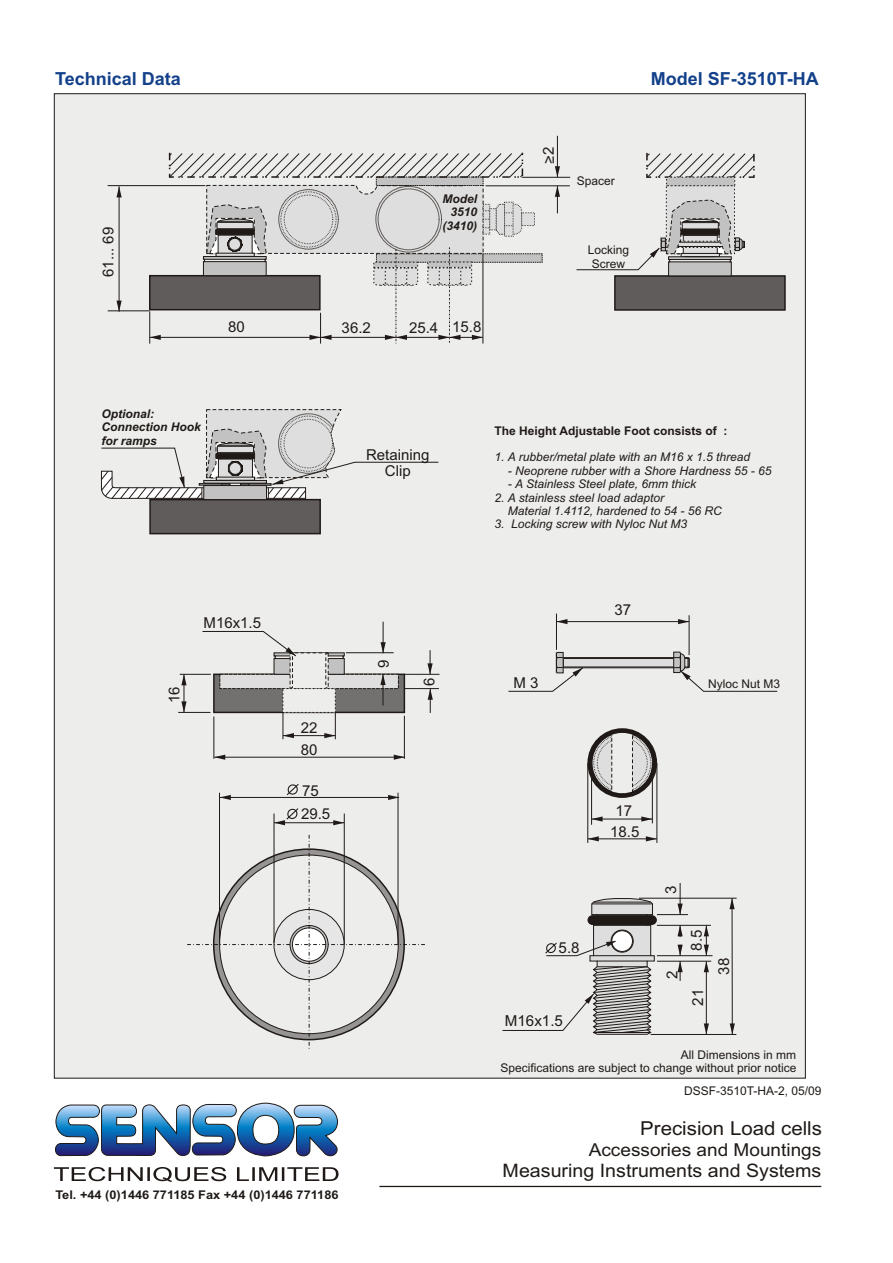
<style>
.page{position:relative;width:893px;height:1263px;background:#fff}
.page>*{position:absolute;margin:0;border:0;box-sizing:border-box;transform-origin:0 0}
.t1{font:19.2px "Arial";color:#1f1a17;scale:1.07 1}
.t2{font:18.6px "Arial";color:#1f1a17;scale:1.06 1}
.t3{font:700 18px "Arial";color:#12408a}
.t4{font:17.7px "Arial";color:#1f1a17;scale:1.07 1}
.t5{font:15.15px "Arial";color:#1f1a17}
.t6{font:15px/23.2px "Arial";color:#1f1a17;text-align:center}
.t7{font:italic 12px/13.4px "Arial";color:#1f1a17}
.t8{font:12px/13.4px "Arial";color:#1f1a17;text-align:center}
.t9{font:italic 700 12px/13.4px "Arial";color:#1f1a17}
.t10{font:700 12px "Arial";color:#1f1a17;scale:1.06 1}
.t11{font:700 12px "Arial";color:#1f1a17}
</style>
<div class="page">
<div style="left:54px;top:93px;width:752px;height:985px;background:#ededeb"></div>
<hr style="left:214px;top:716px;width:1px;height:43px;background:#1f1a17">
<hr style="left:404px;top:716px;width:1px;height:43px;background:#1f1a17">
<hr style="left:214px;top:757px;width:191px;height:1px;background:#1f1a17">
<svg style="left:214px;top:755px;width:11px;height:5px"></svg>
<svg style="left:394px;top:755px;width:11px;height:5px"></svg>
<hr style="left:180px;top:674px;width:31px;height:1px;background:#1f1a17">
<hr style="left:178px;top:712px;width:32px;height:1px;background:#1f1a17">
<hr style="left:184px;top:674px;width:1px;height:38px;background:#1f1a17">
<svg style="left:181px;top:674px;width:6px;height:11px"></svg>
<svg style="left:181px;top:701px;width:6px;height:11px"></svg>
<hr style="left:404px;top:674px;width:35px;height:1px;background:#1f1a17">
<hr style="left:404px;top:688px;width:35px;height:1px;background:#1f1a17">
<svg style="left:286px;top:783px;width:14px;height:13px"></svg>
<hr style="left:274px;top:813px;width:1px;height:130px;background:#1f1a17">
<hr style="left:344px;top:813px;width:1px;height:131px;background:#1f1a17">
<hr style="left:219px;top:793px;width:1px;height:151px;background:#1f1a17">
<hr style="left:398px;top:793px;width:1px;height:151px;background:#1f1a17">
<hr style="left:220px;top:797px;width:179px;height:1px;background:#1f1a17">
<svg style="left:220px;top:795px;width:11px;height:5px"></svg>
<svg style="left:388px;top:795px;width:11px;height:5px"></svg>
<hr style="left:274px;top:822px;width:70px;height:1px;background:#1f1a17">
<svg style="left:274px;top:807px;width:26px;height:18px"></svg>
<svg style="left:333px;top:820px;width:11px;height:5px"></svg>
<svg style="left:187px;top:835px;width:240px;height:216px;background:#dededc"></svg>
<svg style="left:592px;top:732px;width:61px;height:62px;background:#c6c6c5"></svg>
<div style="left:597px;top:738px;width:50px;height:50px;border:1px dashed #1f1a17;border-radius:50%"></div>
<svg style="left:611px;top:734px;width:22px;height:58px"></svg>
<div style="left:587px;top:728px;width:70px;height:70px;border:5px solid #1f1a17;border-radius:50%"></div>
<hr style="left:639px;top:898px;width:98px;height:1px;background:#1f1a17">
<hr style="left:651px;top:1034px;width:85px;height:1px;background:#1f1a17">
<hr style="left:732px;top:898px;width:1px;height:136px;background:#1f1a17">
<svg style="left:729px;top:898px;width:6px;height:11px"></svg>
<svg style="left:730px;top:1023px;width:5px;height:11px"></svg>
<hr style="left:657px;top:961px;width:54px;height:1px;background:#1f1a17">
<hr style="left:706px;top:961px;width:1px;height:73px;background:#1f1a17">
<svg style="left:704px;top:1023px;width:5px;height:11px"></svg>
<hr style="left:657px;top:925px;width:54px;height:1px;background:#1f1a17">
<hr style="left:706px;top:925px;width:1px;height:31px;background:#1f1a17">
<svg style="left:704px;top:925px;width:5px;height:11px"></svg>
<svg style="left:704px;top:945px;width:5px;height:27px"></svg>
<hr style="left:657px;top:955px;width:56px;height:1px;background:#1f1a17">
<svg style="left:677px;top:925px;width:6px;height:12px"></svg>
<svg style="left:677px;top:945px;width:6px;height:36px"></svg>
<hr style="left:680px;top:883px;width:1px;height:31px;background:#1f1a17">
<svg style="left:677px;top:903px;width:6px;height:11px"></svg>
<hr style="left:657px;top:914px;width:31px;height:1px;background:#1f1a17">
<hr style="left:587px;top:763px;width:1px;height:80px;background:#1f1a17">
<hr style="left:657px;top:763px;width:1px;height:80px;background:#1f1a17">
<hr style="left:591px;top:763px;width:1px;height:62px;background:#1f1a17">
<hr style="left:652px;top:763px;width:1px;height:60px;background:#1f1a17">
<hr style="left:592px;top:819px;width:60px;height:1px;background:#1f1a17">
<svg style="left:591px;top:816px;width:12px;height:6px"></svg>
<svg style="left:641px;top:816px;width:11px;height:6px"></svg>
<hr style="left:588px;top:838px;width:69px;height:1px;background:#1f1a17">
<svg style="left:588px;top:836px;width:11px;height:5px"></svg>
<svg style="left:646px;top:836px;width:11px;height:5px"></svg>
<svg style="left:502px;top:898px;width:153px;height:137px;background:#d0d0ce"></svg>
<svg style="left:427px;top:650px;width:6px;height:24px"></svg>
<svg style="left:428px;top:689px;width:5px;height:24px"></svg>
<hr style="left:556px;top:614px;width:1px;height:36px;background:#1f1a17">
<hr style="left:689px;top:615px;width:1px;height:40px;background:#1f1a17">
<hr style="left:556px;top:621px;width:133px;height:1px;background:#1f1a17">
<svg style="left:557px;top:619px;width:10px;height:5px"></svg>
<svg style="left:678px;top:619px;width:11px;height:5px"></svg>
<svg style="left:508px;top:650px;width:269px;height:42px;background:#dcdbd9"></svg>
<hr style="left:383px;top:622px;width:1px;height:31px;background:#1f1a17">
<svg style="left:202px;top:631px;width:204px;height:108px;background:#cbcac8"></svg>
<hr style="left:522px;top:177px;width:48px;height:1px;background:#1f1a17">
<hr style="left:485px;top:186px;width:85px;height:1px;background:#1f1a17">
<hr style="left:557px;top:136px;width:1px;height:41px;background:#1f1a17">
<svg style="left:555px;top:186px;width:5px;height:27px"></svg>
<svg style="left:553px;top:156px;width:7px;height:21px"></svg>
<div style="left:588px;top:915px;width:68px;height:10px;background:#1f1a17;border:1px solid #1f1a17;border-radius:5px"></div>
<svg style="left:101px;top:409px;width:338px;height:126px;background:#c9c8c7"></svg>
<hr style="left:108px;top:185px;width:97px;height:1px;background:#1f1a17">
<hr style="left:108px;top:311px;width:41px;height:1px;background:#1f1a17">
<hr style="left:119px;top:186px;width:1px;height:126px;background:#1f1a17">
<svg style="left:116px;top:186px;width:6px;height:11px"></svg>
<svg style="left:116px;top:301px;width:6px;height:11px"></svg>
<svg style="left:576px;top:153px;width:210px;height:158px;background:#c2c0bf"></svg>
<svg style="left:148px;top:153px;width:395px;height:191px;background:#cecdcc"></svg>
<hr style="left:379px;top:1186px;width:442px;height:1px;background:#1f1a17">
<svg style="left:54px;top:1167px;width:284px;height:15px"></svg>
<svg style="left:55px;top:1102px;width:283px;height:55px"></svg>
<h3 class="t3" style="left:55px;top:72px;width:127px">Technical Data</h3>
<h3 class="t3" style="left:651px;top:72px;width:170px">Model SF-3510T-HA</h3>
<p class="t6" style="left:98px;top:277px;width:52px;rotate:-90deg">61... 69</p>
<p class="t9" style="left:442px;top:193px;width:36px;text-align:right">Model<br>3510 (3410)</p>
<p class="t6" style="left:228px;top:317px;width:18px">80</p>
<p class="t6" style="left:342px;top:317px;width:31px">36.2</p>
<p class="t6" style="left:409px;top:317px;width:74px">25.4 15.8</p>
<p class="t6" style="left:538px;top:164px;width:19px;rotate:-90deg">&gt;2</p>
<p class="t8" style="left:577px;top:175px;width:40px">Spacer</p>
<p class="t8" style="left:588px;top:245px;width:43px">Locking<br>Screw</p>
<p class="t9" style="left:101px;top:408px;width:101px">Optional:<br>Connection Hook for ramps</p>
<p class="t6" style="left:366px;top:447px;width:65px;line-height:16.8px">Retaining<br>Clip</p>
<p class="t6" style="left:164px;top:703px;width:18px;rotate:-90deg">16</p>
<p class="t6" style="left:204px;top:612px;width:59px">M16x1.5</p>
<p class="t6" style="left:301px;top:718px;width:18px">22</p>
<p class="t6" style="left:301px;top:740px;width:18px">80</p>
<p class="t6" style="left:301px;top:780px;width:31px;text-align:left">75<br>29.5</p>
<p class="t6" style="left:373px;top:668px;width:10px;rotate:-90deg">9</p>
<p class="t6" style="left:419px;top:686px;width:10px;rotate:-90deg">6</p>
<p class="t10" style="left:55px;top:1190px;width:269px">Tel. +44 (0)1446 771185 Fax +44 (0)1446 771186</p>
<p class="t11" style="left:495px;top:426px;width:234px">The Height Adjustable Foot consists of :</p>
<p class="t7" style="left:495px;top:451px;width:257px">1. A rubber/metal plate with an M16 x 1.5 thread</p>
<p class="t7" style="left:508px;top:465px;width:265px">- Neoprene rubber with a Shore Hardness 55 - 65</p>
<p class="t7" style="left:508px;top:478px;width:190px">- A Stainless Steel plate, 6mm thick</p>
<p class="t7" style="left:508px;top:492px;width:215px;text-indent:-13px">2. A stainless steel load adaptor<br>Material 1.4112, hardened to 54 - 56 RC</p>
<p class="t7" style="left:495px;top:519px;width:194px">3. Locking screw with Nyloc Nut M3</p>
<p class="t6" style="left:614px;top:599px;width:18px">37</p>
<p class="t6" style="left:513px;top:672px;width:27px">M 3</p>
<p class="t8" style="left:708px;top:678px;width:74px">Nyloc Nut M3</p>
<p class="t5" style="left:559px;top:942px;width:23px">5.8</p>
<p class="t5" style="left:505px;top:1015px;width:59px">M16x1.5</p>
<p class="t6" style="left:610px;top:802px;width:31px;line-height:20.4px">17<br>18.5</p>
<p class="t5" style="left:665px;top:894px;width:10px;rotate:-90deg">3</p>
<p class="t5" style="left:666px;top:979px;width:10px;rotate:-90deg">2</p>
<p class="t5" style="left:691px;top:951px;width:23px;rotate:-90deg">8.5</p>
<p class="t5" style="left:692px;top:1006px;width:18px;rotate:-90deg">21</p>
<p class="t5" style="left:718px;top:975px;width:18px;rotate:-90deg">38</p>
<p class="t8" style="left:500px;top:1049px;width:298px;line-height:12.9px;text-align:right">All Dimensions in mm<br>Specifications are subject to change without prior notice</p>
<p class="t8" style="left:684px;top:1085px;width:139px">DSSF-3510T-HA-2, 05/09</p>
<h1 class="t1" style="left:640px;top:1121px;width:171px">Precision Load cells</h1>
<h3 class="t4" style="left:589px;top:1142px;width:219px">Accessories and Mountings</h3>
<h2 class="t2" style="left:503px;top:1163px;width:302px">Measuring Instruments and Systems</h2>
</div>
